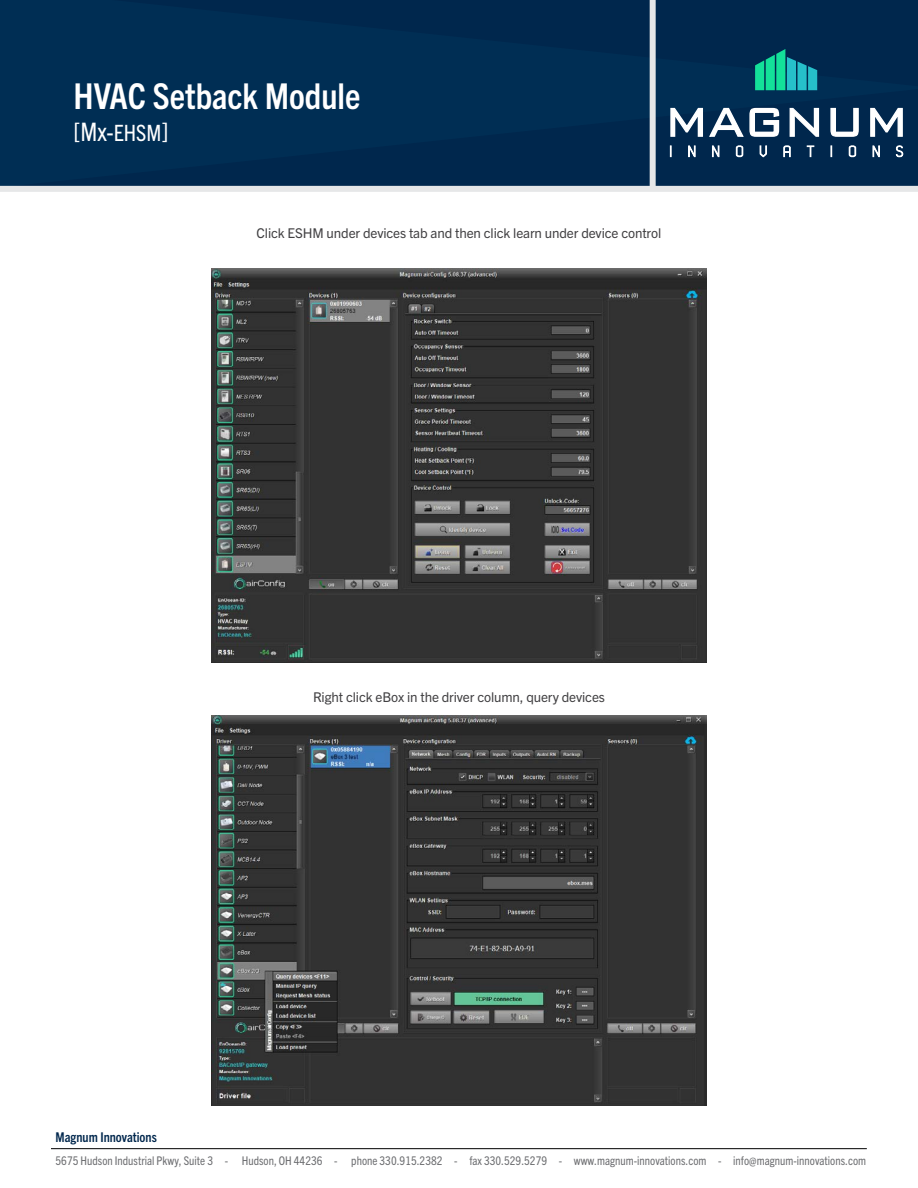
<style>
.page{position:relative;width:918px;height:1188px;background:#fff}
.page>*{position:absolute;margin:0;border:0;box-sizing:border-box;transform-origin:0 0}
.t1{font:700 condensed 35.7px "Trade Gothic Next LT Pro";color:#fff}
.t2{font:condensed 25.5px "Trade Gothic Next LT Pro";color:#fff}
.t3{font:13.5px "Trade Gothic Next LT Pro";letter-spacing:-.01em;color:#414042}
.t4{font:700 condensed 13.5px "Trade Gothic Next LT Pro";color:#00274d}
.t5{font:condensed 12px "Trade Gothic Next LT Pro";letter-spacing:.005em;color:#6d6e71}
.s1{font-size:22.5px}
</style>
<div class="page">
<hr style="left:51px;top:1148px;width:816px;height:1px;background:#000">
<div style="left:0;top:0;width:918px;height:186px;background:#002e54"></div>
<div style="left:650px;top:0;width:6px;height:190px;background:#e6e7e8"></div>
<div style="left:0;top:186px;width:918px;height:6px;background:#e6e7e8"></div>
<svg style="left:670px;top:105px;width:234px;height:33px"></svg>
<svg style="left:670px;top:145px;width:233px;height:12px;background:#2c4c6c"></svg>
<svg style="left:755px;top:49px;width:62px;height:41px;background:#11948b"></svg>
<img style="left:212px;top:268px;width:494px;height:394px">
<img style="left:212px;top:715px;width:494px;height:391px">
<h1 class="t1" style="left:74px;top:72px;width:289px">HVAC Setback Module</h1>
<h2 class="t2" style="left:74px;top:114px;width:96px">[Mx-<span class="s1">EHSM</span>]</h2>
<p class="t3" style="left:257px;top:224px;width:406px">Click ESHM under devices tab and then click learn under device control</p>
<p class="t3" style="left:313px;top:688px;width:294px">Right click eBox in the driver column, query devices</p>
<p class="t4" style="left:56px;top:1128px;width:103px">Magnum Innovations</p>
<p class="t5" style="left:56px;top:1152px;width:812px">5675 Hudson Industrial Pkwy, Suite 3 - Hudson, OH 44236 - phone 330.915.2382 - fax 330.529.5279 - www.magnum-innovations.com - info@magnum-innovations.com</p>
</div>
